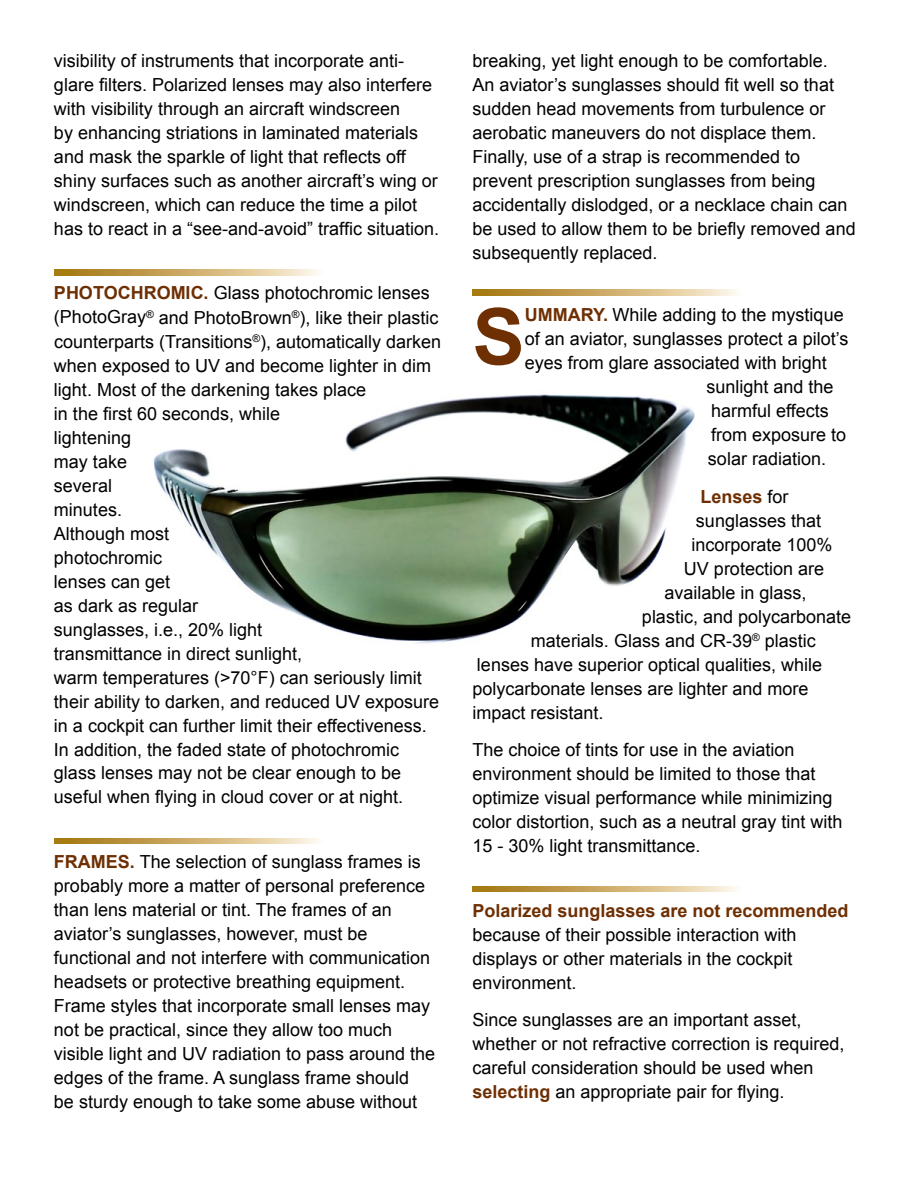
<style>
.page{position:relative;width:918px;height:1188px;background:#fff}
.page>*{position:absolute;margin:0;border:0;box-sizing:border-box;transform-origin:0 0}
.t1{font:700 78.3px "Arial";color:#6e2f03}
.t2{font:18px/24px "Arial";color:#000}
.t3{font:700 18px "Arial";color:#6e2f03}
.s1{font-weight:700;color:#6e2f03}
.s2{font-weight:400;color:#000}
</style>
<div class="page">
<svg style="left:54px;top:838px;width:265px;height:6px;background:#ceaf6f"></svg>
<svg style="left:472px;top:289px;width:265px;height:6px;background:#ceaf6e"></svg>
<svg style="left:472px;top:886px;width:265px;height:6px;background:#ceaf6e"></svg>
<svg style="left:54px;top:269px;width:265px;height:6px;background:#ceaf6f"></svg>
<img style="left:153px;top:394px;width:542px;height:250px">
<p class="t2" style="left:54px;top:49px;width:387px">visibility of instruments that incorporate anti&shy;glare filters. Polarized lenses may also interfere with visibility through an aircraft windscreen<br>by enhancing striations in laminated materials and mask the sparkle of light that reflects off shiny surfaces such as another aircraft’s wing or windscreen, which can reduce the time a pilot has to react in a “see-and-avoid” traffic situation.</p>
<p class="t2" style="left:54px;top:281px;width:389px"><span class="s1">PHOTOCHROMIC.</span> Glass photochromic lenses (PhotoGray<sup>®</sup> and PhotoBrown<sup>®</sup>), like their plastic counterparts (Transitions<sup>®</sup>), automatically darken when exposed to UV and become lighter in dim light. Most of the darkening takes place<br>in the first 60 seconds, while<br>lightening<br>may take<br>several<br>minutes.<br>Although most<br>photochromic<br>lenses can get<br>as dark as regular<br>sunglasses, i.e., 20% light<br>transmittance in direct sunlight,<br>warm temperatures (&gt;70°F) can seriously limit their ability to darken, and reduced UV exposure in a cockpit can further limit their effectiveness.<br>In addition, the faded state of photochromic glass lenses may not be clear enough to be useful when flying in cloud cover or at night.</p>
<p class="t2" style="left:54px;top:850px;width:383px"><span class="s1">FRAMES.</span> The selection of sunglass frames is probably more a matter of personal preference than lens material or tint. The frames of an aviator’s sunglasses, however, must be functional and not interfere with communication headsets or protective breathing equipment.<br>Frame styles that incorporate small lenses may not be practical, since they allow too much visible light and UV radiation to pass around the edges of the frame. A sunglass frame should<br>be sturdy enough to take some abuse without</p>
<p class="t2" style="left:472px;top:49px;width:385px">breaking, yet light enough to be comfortable.<br>An aviator’s sunglasses should fit well so that sudden head movements from turbulence or aerobatic maneuvers do not displace them.<br>Finally, use of a strap is recommended to prevent prescription sunglasses from being accidentally dislodged, or a necklace chain can be used to allow them to be briefly removed and subsequently replaced.</p>
<h1 class="t1" style="left:472px;top:285px;width:54px">S</h1>
<p class="t2" style="left:525px;top:303px;width:320px"><span class="s1">UMMARY.</span> While adding to the mystique</p>
<p class="t2" style="left:525px;top:327px;width:325px">of an aviator, sunglasses protect a pilot’s</p>
<p class="t2" style="left:525px;top:351px;width:304px">eyes from glare associated with bright</p>
<p class="t2" style="left:707px;top:375px;width:129px">sunlight and the</p>
<p class="t2" style="left:711px;top:399px;width:119px">harmful effects</p>
<p class="t2" style="left:711px;top:423px;width:137px">from exposure to</p>
<p class="t2" style="left:708px;top:447px;width:120px">solar radiation.</p>
<p class="t3" style="left:700px;top:484px;width:90px">Lenses <span class="s2">for</span></p>
<p class="t2" style="left:696px;top:509px;width:127px">sunglasses that</p>
<p class="t2" style="left:691px;top:533px;width:143px">incorporate 100%</p>
<p class="t2" style="left:684px;top:557px;width:142px">UV protection are</p>
<p class="t2" style="left:664px;top:581px;width:144px">available in glass,</p>
<p class="t2" style="left:642px;top:605px;width:211px">plastic, and polycarbonate</p>
<p class="t2" style="left:531px;top:628px;width:286px">materials. Glass and CR-39<sup>®</sup> plastic</p>
<p class="t2" style="left:477px;top:653px;width:347px">lenses have superior optical qualities, while</p>
<p class="t2" style="left:472px;top:677px;width:338px">polycarbonate lenses are lighter and more</p>
<p class="t2" style="left:472px;top:701px;width:133px">impact resistant.</p>
<p class="t2" style="left:472px;top:738px;width:372px">The choice of tints for use in the aviation environment should be limited to those that optimize visual performance while minimizing color distortion, such as a neutral gray tint with 15 - 30% light transmittance.</p>
<p class="t3" style="left:472px;top:898px;width:378px">Polarized sunglasses are not recommended</p>
<p class="t2" style="left:472px;top:923px;width:326px">because of their possible interaction with displays or other materials in the cockpit environment.</p>
<p class="t2" style="left:472px;top:1008px;width:374px">Since sunglasses are an important asset, whether or not refractive correction is required, careful consideration should be used when <span class="s1">selecting</span> an appropriate pair for flying.</p>
</div>
